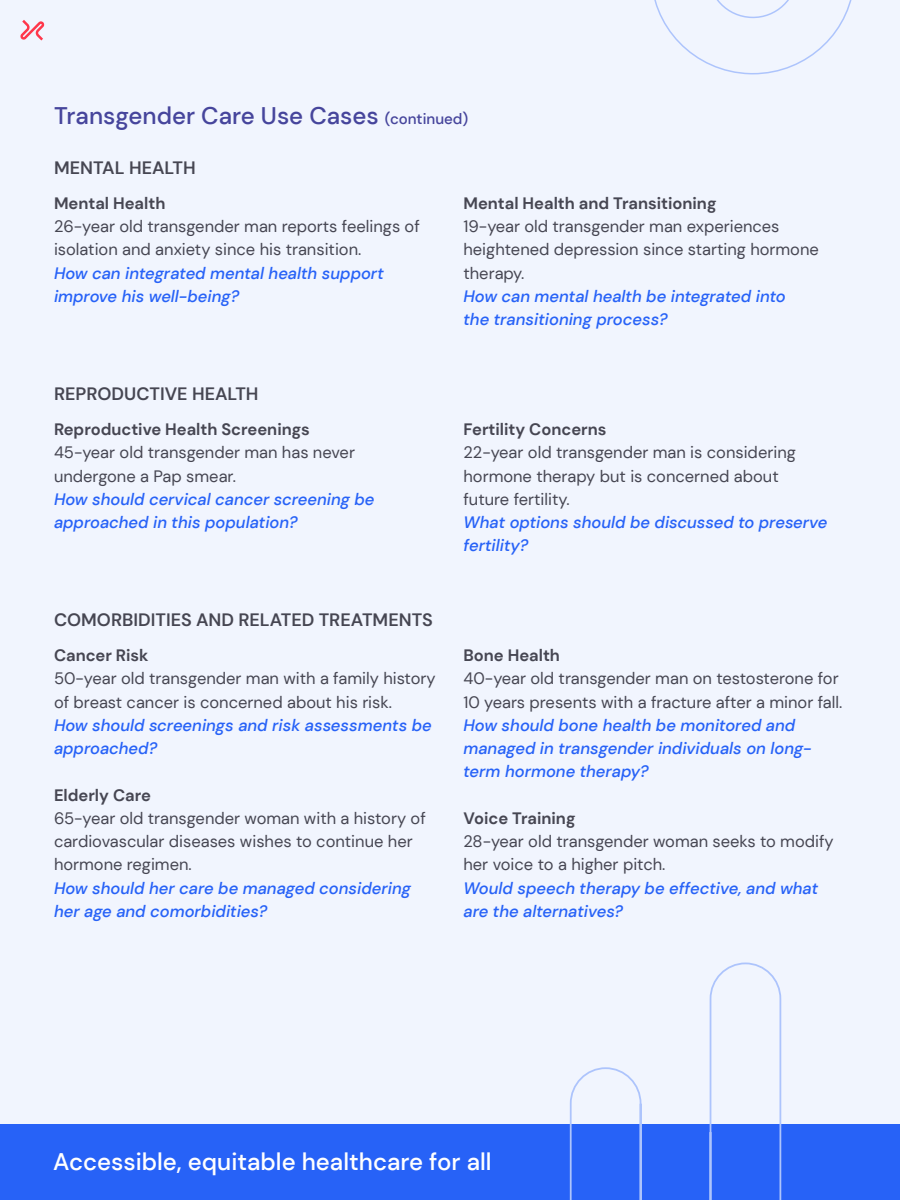
<style>
.page{position:relative;width:900px;height:1200px;background:#fff}
.page>*{position:absolute;margin:0;border:0;box-sizing:border-box;transform-origin:0 0}
.t1{font:500 24px "DM Sans";color:#fff}
.t2{font:500 24px "DM Sans";color:#46459c}
.t3{font:600 18px "DM Sans";color:#464652}
.t4{font:16.5px/23.2px "DM Sans";color:#464652}
.t5{font:italic 500 16.5px/23.2px "DM Sans";color:#2762f7}
.t6{font:700 16.5px "DM Sans";color:#464652}
.s1{font-size:15px}
</style>
<div class="page">
<div style="left:0;top:0;width:900px;height:1125px;background:#f1f5fe"></div>
<svg style="left:20px;top:20px;width:25px;height:20px"></svg>
<div style="left:0;top:1125px;width:900px;height:75px;background:#2762f7"></div>
<div style="left:541px;top:0;width:315px;height:75px;background:#f1f5fe"></div>
<svg style="left:345px;top:962px;width:437px;height:238px"></svg>
<h1 class="t2" style="left:54px;top:101px;width:416px">Transgender Care Use Cases <span class="s1">(continued)</span></h1>
<p class="t3" style="left:54px;top:156px;width:143px">MENTAL HEALTH</p>
<p class="t6" style="left:54px;top:193px;width:113px">Mental Health</p>
<p class="t4" style="left:54px;top:215px;width:367px">26-year old transgender man reports feelings of isolation and anxiety since his transition.</p>
<p class="t5" style="left:54px;top:261px;width:331px">How can integrated mental health support improve his well-being?</p>
<p class="t3" style="left:54px;top:382px;width:206px">REPRODUCTIVE HEALTH</p>
<p class="t6" style="left:54px;top:419px;width:257px">Reproductive Health Screenings</p>
<p class="t4" style="left:54px;top:441px;width:303px">45-year old transgender man has never undergone a Pap smear.</p>
<p class="t5" style="left:54px;top:487px;width:322px">How should cervical cancer screening be approached in this population?</p>
<p class="t3" style="left:54px;top:608px;width:380px">COMORBIDITIES AND RELATED TREATMENTS</p>
<p class="t6" style="left:54px;top:645px;width:96px">Cancer Risk</p>
<p class="t4" style="left:54px;top:667px;width:383px">50-year old transgender man with a family history of breast cancer is concerned about his risk.</p>
<p class="t5" style="left:54px;top:713px;width:379px">How should screenings and risk assessments be approached?</p>
<p class="t6" style="left:54px;top:784px;width:98px">Elderly Care</p>
<p class="t4" style="left:54px;top:806px;width:373px">65-year old transgender woman with a history of cardiovascular diseases wishes to continue her hormone regimen.</p>
<p class="t5" style="left:54px;top:876px;width:359px">How should her care be managed considering her age and comorbidities?</p>
<p class="t6" style="left:463px;top:193px;width:254px">Mental Health and Transitioning</p>
<p class="t4" style="left:463px;top:215px;width:357px">19-year old transgender man experiences heightened depression since starting hormone therapy.</p>
<p class="t5" style="left:463px;top:285px;width:324px">How can mental health be integrated into the transitioning process?</p>
<p class="t6" style="left:463px;top:419px;width:145px">Fertility Concerns</p>
<p class="t4" style="left:463px;top:441px;width:334px">22-year old transgender man is considering hormone therapy but is concerned about future fertility.</p>
<p class="t5" style="left:463px;top:511px;width:366px">What options should be discussed to preserve fertility?</p>
<p class="t6" style="left:463px;top:645px;width:98px">Bone Health</p>
<p class="t4" style="left:463px;top:667px;width:380px">40-year old transgender man on testosterone for<br>10 years presents with a fracture after a minor fall.</p>
<p class="t5" style="left:463px;top:713px;width:350px">How should bone health be monitored and managed in transgender individuals on long&shy;term hormone therapy?</p>
<p class="t6" style="left:463px;top:808px;width:113px">Voice Training</p>
<p class="t4" style="left:463px;top:830px;width:372px">28-year old transgender woman seeks to modify her voice to a higher pitch.</p>
<p class="t5" style="left:463px;top:876px;width:356px">Would speech therapy be effective, and what are the alternatives?</p>
<h1 class="t1" style="left:53px;top:1147px;width:440px">Accessible, equitable healthcare for all</h1>
</div>
